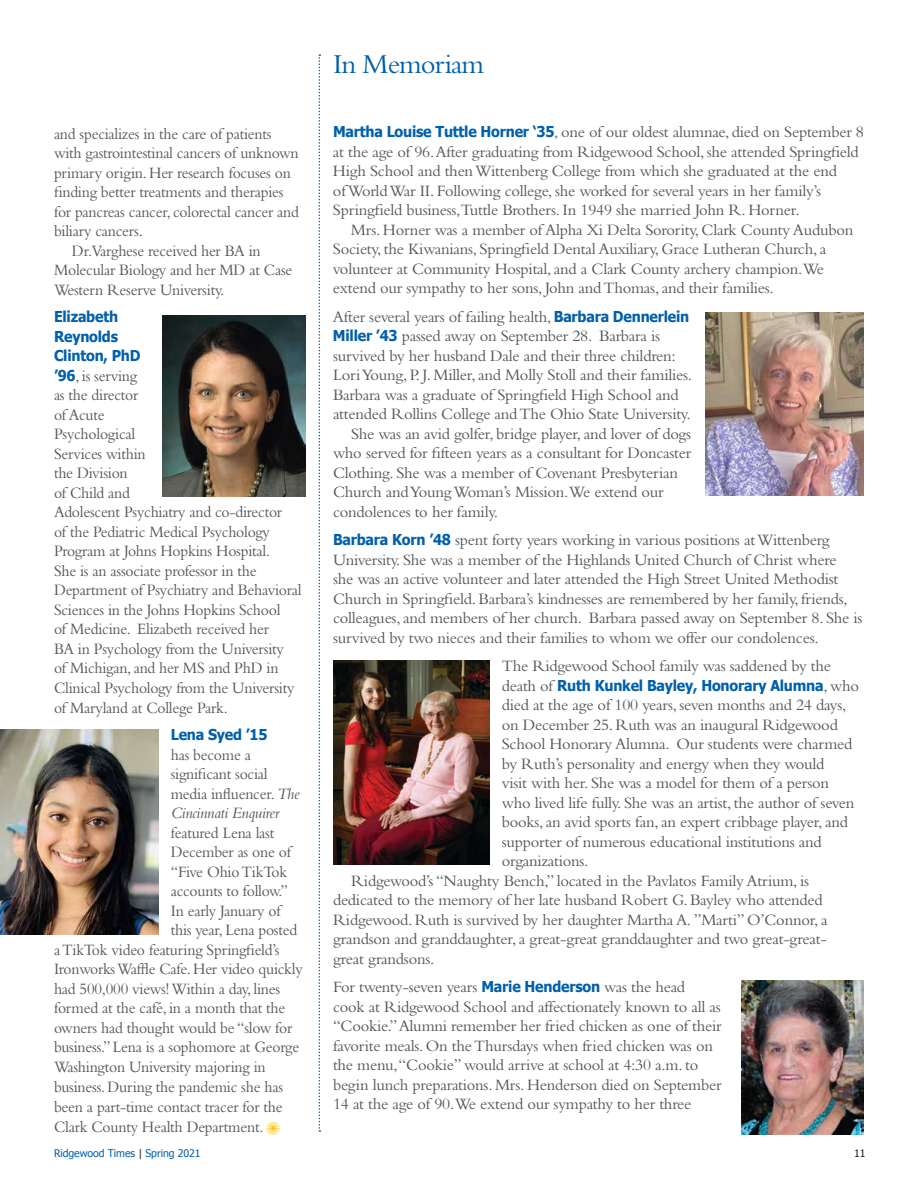
<style>
.page{position:relative;width:918px;height:1188px;background:#fff}
.page>*{position:absolute;margin:0;border:0;box-sizing:border-box;transform-origin:0 0}
.t1{font:28.5px "Bembo";letter-spacing:-.03em;color:#0060ab}
.t2{font:16.5px/19.5px "Bembo";letter-spacing:-.015em;color:#52575a}
.t3{font:16.5px/19.5px "Bembo";letter-spacing:-.015em;color:#52575a;scale:.95 1}
.t4{font:700 15px/19.5px "Tahoma";letter-spacing:-.015em;color:#0060ab;scale:.95 1}
.t5{font:10.5px "Tahoma";letter-spacing:-.005em;color:#0060ab}
.t6{font:10.5px "Tahoma";color:#231f20}
.s1{font-family:"Tahoma";font-weight:700;font-size:15px;color:#0060ab}
.s2{font-style:italic}
.s3{font-family:"Bembo";font-weight:400;font-size:16.5px;color:#52575a}
.s4{color:#231f20}
</style>
<div class="page">
<svg style="left:319px;top:54px;width:1px;height:1078px"></svg>
<img style="left:162px;top:315px;width:144px;height:182px">
<img style="left:0;top:729px;width:159px;height:205px">
<img style="left:705px;top:312px;width:159px;height:183px">
<img style="left:333px;top:661px;width:157px;height:204px">
<img style="left:742px;top:980px;width:122px;height:155px">
<p class="t3" style="left:54px;top:123px;width:231px">and specializes in the care of patients</p>
<p class="t3" style="left:54px;top:143px;width:259px">with gastrointestinal cancers of unknown</p>
<p class="t3" style="left:54px;top:162px;width:251px">primary origin. Her research focuses on</p>
<p class="t3" style="left:54px;top:182px;width:243px">finding better treatments and therapies</p>
<p class="t3" style="left:54px;top:201px;width:259px">for pancreas cancer, colorectal cancer and</p>
<p class="t3" style="left:54px;top:221px;width:95px">biliary cancers.</p>
<p class="t3" style="left:72px;top:240px;width:200px">Dr.Varghese received her BA in</p>
<p class="t3" style="left:54px;top:260px;width:252px">Molecular Biology and her MD at Case</p>
<p class="t3" style="left:54px;top:280px;width:181px">Western Reserve University.</p>
<p class="t4" style="left:54px;top:306px;width:93px">Elizabeth<br>Reynolds<br>Clinton, PhD</p>
<p class="t3" style="left:54px;top:366px;width:262px"><span class="s1">’96</span>, is serving<br>as the director<br>of Acute<br>Psychological<br>Services within<br>the Division<br>of Child and<br>Adolescent Psychiatry and co-director<br>of the Pediatric Medical Psychology<br>Program at Johns Hopkins Hospital.<br>She is an associate professor in the<br>Department of Psychiatry and Behavioral<br>Sciences in the Johns Hopkins School<br>of Medicine. Elizabeth received her<br>BA in Psychology from the University<br>of Michigan, and her MS and PhD in<br>Clinical Psychology from the University of Maryland at College Park.</p>
<p class="t4" style="left:171px;top:724px;width:103px">Lena Syed ’15</p>
<p class="t3" style="left:171px;top:744px;width:137px">has become a significant social media influencer. <span class="s2">The<br>Cincinnati Enquirer</span></p>
<p class="t3" style="left:171px;top:822px;width:111px">featured Lena last</p>
<p class="t3" style="left:171px;top:842px;width:128px">December as one of</p>
<p class="t3" style="left:171px;top:861px;width:124px">“Five Ohio TikTok</p>
<p class="t3" style="left:171px;top:881px;width:125px">accounts to follow.”</p>
<p class="t3" style="left:171px;top:900px;width:117px">In early January of</p>
<p class="t3" style="left:171px;top:920px;width:135px">this year, Lena posted</p>
<p class="t3" style="left:54px;top:939px;width:239px">a TikTok video featuring Springfield’s</p>
<p class="t3" style="left:54px;top:959px;width:263px">Ironworks Waffle Cafe. Her video quickly</p>
<p class="t3" style="left:54px;top:978px;width:240px">had 500,000 views! Within a day, lines</p>
<p class="t3" style="left:54px;top:998px;width:245px">formed at the café, in a month that the</p>
<p class="t3" style="left:54px;top:1017px;width:252px">owners had thought would be “slow for</p>
<p class="t3" style="left:54px;top:1037px;width:260px">business.” Lena is a sophomore at George</p>
<p class="t3" style="left:54px;top:1056px;width:224px">Washington University majoring in</p>
<p class="t3" style="left:54px;top:1077px;width:243px">business. During the pandemic she has</p>
<p class="t3" style="left:54px;top:1097px;width:242px">been a part-time contact tracer for the</p>
<p class="t3" style="left:54px;top:1117px;width:222px">Clark County Health Department.</p>
<h1 class="t1" style="left:333px;top:47px;width:153px">In Memoriam</h1>
<p class="t2" style="left:333px;top:122px;width:533px"><span class="s1">Martha Louise Tuttle Horner ‘35</span>, one of our oldest alumnae, died on September 8 at the age of 96. After graduating from Ridgewood School, she attended Springfield High School and then Wittenberg College from which she graduated at the end<br>of World War II. Following college, she worked for several years in her family’s Springfield business,Tuttle Brothers. In 1949 she married John R. Horner.</p>
<p class="t2" style="left:333px;top:220px;width:522px;text-indent:18px">Mrs. Horner was a member of Alpha Xi Delta Sorority, Clark County Audubon Society, the Kiwanians, Springfield Dental Auxiliary, Grace Lutheran Church, a volunteer at Community Hospital, and a Clark County archery champion.We extend our sympathy to her sons, John and Thomas, and their families.</p>
<p class="t2" style="left:333px;top:307px;width:358px">After several years of failing health, <span class="s1">Barbara Dennerlein</span></p>
<p class="t2" style="left:333px;top:326px;width:329px"><span class="s1">Miller ’43</span> passed away on September 28. Barbara is</p>
<p class="t2" style="left:333px;top:346px;width:344px">survived by her husband Dale and their three children:</p>
<p class="t2" style="left:333px;top:365px;width:361px">Lori Young, P. J. Miller, and Molly Stoll and their families.</p>
<p class="t2" style="left:333px;top:385px;width:347px">Barbara was a graduate of Springfield High School and</p>
<p class="t2" style="left:333px;top:404px;width:359px">attended Rollins College and The Ohio State University.</p>
<p class="t2" style="left:351px;top:424px;width:342px">She was an avid golfer, bridge player, and lover of dogs</p>
<p class="t2" style="left:333px;top:443px;width:360px">who served for fifteen years as a consultant for Doncaster</p>
<p class="t2" style="left:333px;top:463px;width:347px">Clothing. She was a member of Covenant Presbyterian</p>
<p class="t2" style="left:333px;top:482px;width:332px">Church and Young Woman’s Mission.We extend our</p>
<p class="t2" style="left:333px;top:502px;width:167px">condolences to her family.</p>
<p class="t2" style="left:333px;top:530px;width:531px"><span class="s1">Barbara Korn ’48</span> spent forty years working in various positions at Wittenberg University. She was a member of the Highlands United Church of Christ where<br>she was an active volunteer and later attended the High Street United Methodist Church in Springfield. Barbara’s kindnesses are remembered by her family, friends, colleagues, and members of her church. Barbara passed away on September 8. She is survived by two nieces and their families to whom we offer our condolences.</p>
<p class="t2" style="left:502px;top:656px;width:331px">The Ridgewood School family was saddened by the</p>
<p class="t4" style="left:502px;top:675px;width:378px"><span class="s3">death of</span> Ruth Kunkel Bayley, Honorary Alumna<span class="s3">, who</span></p>
<p class="t2" style="left:502px;top:695px;width:346px">died at the age of 100 years, seven months and 24 days,</p>
<p class="t2" style="left:502px;top:715px;width:338px">on December 25. Ruth was an inaugural Ridgewood</p>
<p class="t2" style="left:502px;top:734px;width:352px">School Honorary Alumna. Our students were charmed</p>
<p class="t2" style="left:502px;top:754px;width:324px">by Ruth’s personality and energy when they would</p>
<p class="t2" style="left:502px;top:773px;width:329px">visit with her. She was a model for them of a person</p>
<p class="t2" style="left:502px;top:793px;width:354px">who lived life fully. She was an artist, the author of seven</p>
<p class="t2" style="left:502px;top:812px;width:348px">books, an avid sports fan, an expert cribbage player, and</p>
<p class="t2" style="left:502px;top:832px;width:321px">supporter of numerous educational institutions and</p>
<p class="t2" style="left:502px;top:851px;width:88px">organizations.</p>
<p class="t2" style="left:351px;top:871px;width:460px">Ridgewood’s “Naughty Bench,” located in the Pavlatos Family Atrium, is</p>
<p class="t2" style="left:333px;top:890px;width:491px">dedicated to the memory of her late husband Robert G. Bayley who attended</p>
<p class="t2" style="left:333px;top:910px;width:496px">Ridgewood. Ruth is survived by her daughter Martha A. ”Marti” O’Connor, a</p>
<p class="t2" style="left:333px;top:929px;width:495px">grandson and granddaughter, a great-great granddaughter and two great-great-</p>
<p class="t2" style="left:333px;top:949px;width:103px">great grandsons.</p>
<p class="t2" style="left:333px;top:977px;width:390px">For twenty-seven years <span class="s1">Marie Henderson</span> was the head<br>cook at Ridgewood School and affectionately known to all as “Cookie.” Alumni remember her fried chicken as one of their favorite meals. On the Thursdays when fried chicken was on the menu,“Cookie” would arrive at school at 4:30 a.m. to begin lunch preparations. Mrs. Henderson died on September 14 at the age of 90.We extend our sympathy to her three</p>
<p class="t5" style="left:54px;top:1146px;width:148px">Ridgewood Times <span class="s4">|</span> Spring 2021</p>
<p class="t6" style="left:854px;top:1146px;width:13px">11</p>
</div>
